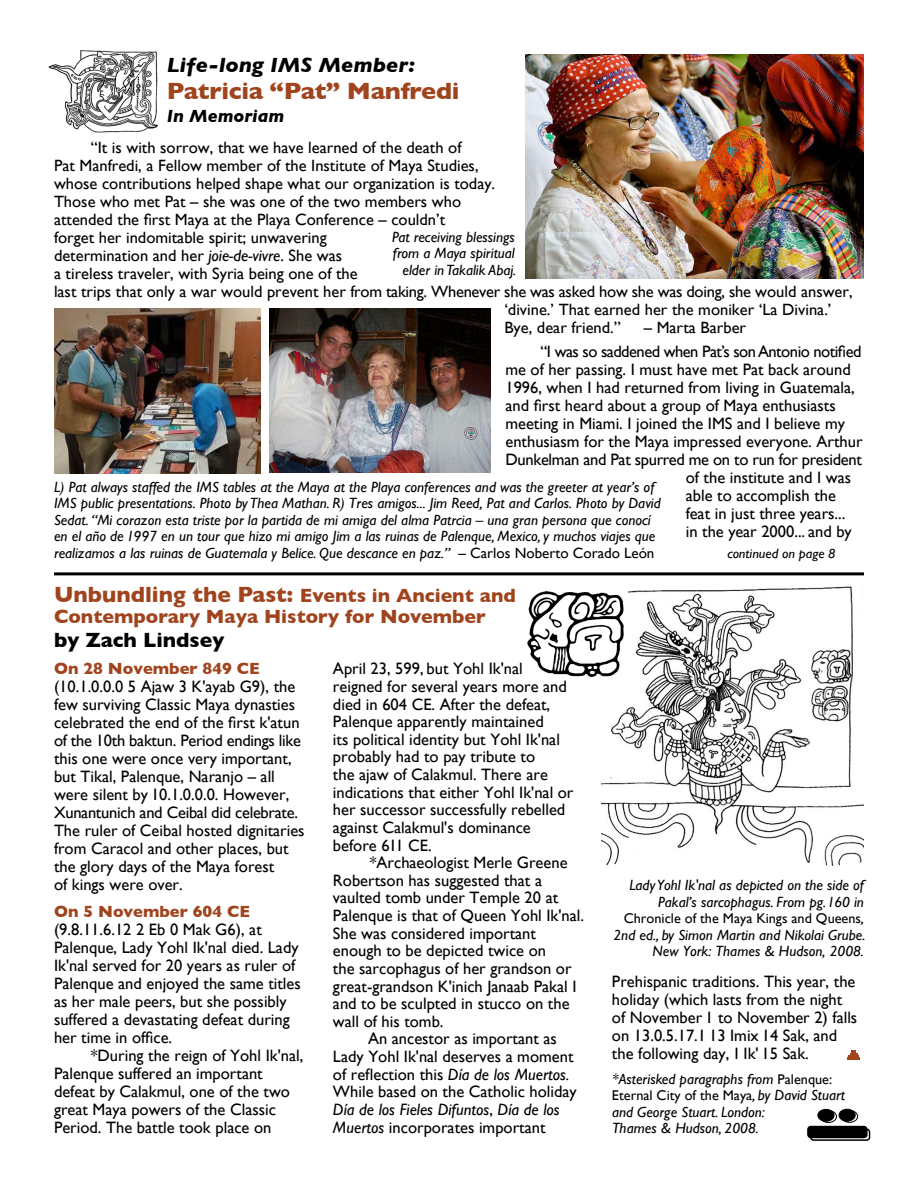
<style>
.page{position:relative;width:918px;height:1188px;background:#fff}
.page>*{position:absolute;margin:0;border:0;box-sizing:border-box;transform-origin:0 0}
.t1{font:700 24px "Gill Sans";letter-spacing:-.015em;color:#a0441e;scale:1.05 1}
.t2{font:700 22.5px "Gill Sans";color:#a0441e}
.t3{font:italic 700 21px "Gill Sans";color:#000;scale:1.05 1}
.t4{font:700 21px "Gill Sans";color:#000}
.t5{font:700 19.5px "Gill Sans";color:#a0441e}
.t6{font:italic 700 18px "Gill Sans";color:#000}
.t7{font:16.5px/18px "Gill Sans";color:#000}
.t8{font:16.5px "Gill Sans";letter-spacing:-.02em;color:#000}
.t9{font:16.5px "Gill Sans";letter-spacing:-.03em;color:#000}
.t10{font:700 16.5px "Gill Sans";color:#a0441e}
.t11{font:italic 16.5px "Gill Sans";color:#000}
.t12{font:16.35px "Gill Sans";color:#000}
.t13{font:italic 14.85px/16.5px "Gill Sans";color:#000;text-align:right}
.t14{font:14.1px "Gill Sans";color:#000}
.t15{font:italic 13.5px "Gill Sans";color:#000;scale:1.05 1}
.s1{font-style:italic}
.s2{font-style:normal}
.s3{font-size:19.5px}
.s4{font-style:italic;font-size:14.85px}
.s5{font-style:normal;font-size:14.1px}
</style>
<div class="page">
<img style="left:602px;top:586px;width:262px;height:281px">
<img style="left:527px;top:587px;width:100px;height:94px">
<div style="left:810px;top:1128px;width:60px;height:13px;border:2px solid #000;border-radius:3px"></div>
<div style="left:808px;top:1127px;width:59px;height:10px;background:#000;border-radius:3px"></div>
<div style="left:807px;top:1126px;width:61px;height:12px;border:2px solid #000;border-radius:3px"></div>
<div style="left:820px;top:1110px;width:17px;height:13px;border:1px solid #000;border-radius:50%"></div>
<div style="left:818px;top:1109px;width:16px;height:12px;background:#000;border-radius:50%"></div>
<div style="left:818px;top:1109px;width:16px;height:13px;border:1px solid #000;border-radius:50%"></div>
<div style="left:841px;top:1110px;width:17px;height:13px;border:1px solid #000;border-radius:50%"></div>
<div style="left:839px;top:1109px;width:16px;height:12px;background:#000;border-radius:50%"></div>
<div style="left:839px;top:1109px;width:17px;height:13px;border:1px solid #000;border-radius:50%"></div>
<hr style="left:54px;top:572px;width:810px;height:3px;background:#000">
<img style="left:526px;top:54px;width:338px;height:225px">
<img style="left:54px;top:309px;width:207px;height:164px">
<img style="left:48px;top:50px;width:110px;height:82px">
<svg style="left:847px;top:1050px;width:13px;height:10px"></svg>
<img style="left:269px;top:309px;width:221px;height:164px">
<p class="t3" style="left:167px;top:53px;width:238px">Life-long IMS Member:</p>
<p class="t6" style="left:167px;top:106px;width:119px">In Memoriam</p>
<h1 class="t1" style="left:167px;top:72px;width:280px">Patricia “Pat” Manfredi</h1>
<p class="t12" style="left:91px;top:138px;width:372px">“It is with sorrow, that we have learned of the death of</p>
<p class="t12" style="left:54px;top:156px;width:426px">Pat Manfredi, a Fellow member of the Institute of Maya Studies,</p>
<p class="t12" style="left:54px;top:174px;width:443px">whose contributions helped shape what our organization is today.</p>
<p class="t12" style="left:54px;top:192px;width:409px">Those who met Pat – she was one of the two members who</p>
<p class="t12" style="left:54px;top:210px;width:393px">attended the first Maya at the Playa Conference – couldn’t</p>
<p class="t12" style="left:54px;top:228px;width:274px">forget her indomitable spirit; unwavering</p>
<p class="t12" style="left:54px;top:246px;width:290px">determination and her <span class="s1">joie-de-vivre</span>. She was</p>
<p class="t12" style="left:54px;top:264px;width:305px">a tireless traveler, with Syria being one of the</p>
<p class="t12" style="left:54px;top:282px;width:800px">last trips that only a war would prevent her from taking. Whenever she was asked how she was doing, she would answer,</p>
<p class="t12" style="left:504px;top:300px;width:329px">‘divine.’ That earned her the moniker ‘La Divina.’</p>
<p class="t12" style="left:504px;top:318px;width:118px">Bye, dear friend.”</p>
<p class="t12" style="left:644px;top:318px;width:104px">– Marta Barber</p>
<p class="t13" style="left:392px;top:229px;width:126px">Pat receiving blessings from a Maya spiritual elder in Takalik Abaj.</p>
<p class="t9" style="left:540px;top:342px;width:323px">“I was so saddened when Pat’s son Antonio notified</p>
<p class="t7" style="left:505px;top:360px;width:347px">me of her passing. I must have met Pat back around</p>
<p class="t7" style="left:505px;top:378px;width:351px">1996, when I had returned from living in Guatemala,</p>
<p class="t7" style="left:505px;top:396px;width:332px">and first heard about a group of Maya enthusiasts</p>
<p class="t7" style="left:505px;top:414px;width:341px">meeting in Miami. I joined the IMS and I believe my</p>
<p class="t7" style="left:505px;top:432px;width:359px">enthusiasm for the Maya impressed everyone. Arthur</p>
<p class="t8" style="left:505px;top:450px;width:358px">Dunkelman and Pat spurred me on to run for president</p>
<p class="t7" style="left:686px;top:468px;width:167px">of the institute and I was</p>
<p class="t7" style="left:686px;top:486px;width:152px">able to accomplish the</p>
<p class="t7" style="left:686px;top:504px;width:161px">feat in just three years...</p>
<p class="t7" style="left:686px;top:522px;width:168px">in the year 2000... and by</p>
<p class="t15" style="left:727px;top:546px;width:105px">continued on page 8</p>
<p class="t13" style="left:54px;top:479px;width:608px;text-align:left">L) Pat always staffed the IMS tables at the Maya at the Playa conferences and was the greeter at year’s of IMS public presentations. Photo by Thea Mathan. R) Tres amigos... Jim Reed, Pat and Carlos. Photo by David Sedat. “Mi corazon esta triste por la partida de mi amiga del alma Patrcia – una gran persona que conocí en el año de 1997 en un tour que hizo mi amigo Jim a las ruinas de Palenque, Mexico, y muchos viajes que realizamos a las ruinas de Guatemala y Belice. Que descance en paz.” <span class="s2">– Carlos Noberto Corado León</span></p>
<h2 class="t2" style="left:54px;top:576px;width:463px">Unbundling the Past: <span class="s3">Events in Ancient and</span></h2>
<p class="t5" style="left:54px;top:601px;width:433px">Contemporary Maya History for November</p>
<p class="t4" style="left:54px;top:623px;width:172px">by Zach Lindsey</p>
<p class="t10" style="left:54px;top:656px;width:207px">On 28 November 849 CE</p>
<p class="t7" style="left:54px;top:678px;width:252px">(10.1.0.0.0 5 Ajaw 3 K'ayab G9), the few surviving Classic Maya dynasties celebrated the end of the first k'atun of the 10th baktun. Period endings like this one were once very important, but Tikal, Palenque, Naranjo – all were silent by 10.1.0.0.0. However, Xunantunich and Ceibal did celebrate.<br>The ruler of Ceibal hosted dignitaries from Caracol and other places, but the glory days of the Maya forest<br>of kings were over.</p>
<p class="t10" style="left:54px;top:899px;width:198px">On 5 November 604 CE</p>
<p class="t7" style="left:54px;top:921px;width:248px">(9.8.11.6.12 2 Eb 0 Mak G6), at Palenque, Lady Yohl Ik'nal died. Lady Ik'nal served for 20 years as ruler of Palenque and enjoyed the same titles as her male peers, but she possibly suffered a devastating defeat during her time in office.</p>
<p class="t7" style="left:54px;top:1047px;width:251px;text-indent:37px">*During the reign of Yohl Ik'nal,<br>Palenque suffered an important defeat by Calakmul, one of the two great Maya powers of the Classic<br>Period. The battle took place on</p>
<p class="t7" style="left:333px;top:660px;width:242px;line-height:17.5px">April 23, 599, but Yohl Ik'nal reigned for several years more and died in 604 CE. After the defeat,<br>Palenque apparently maintained<br>its political identity but Yohl Ik'nal probably had to pay tribute to<br>the ajaw of Calakmul. There are indications that either Yohl Ik'nal or her successor successfully rebelled against Calakmul's dominance before 611 CE.</p>
<p class="t7" style="left:370px;top:853px;width:199px">*Archaeologist Merle Greene</p>
<p class="t7" style="left:333px;top:871px;width:211px">Robertson has suggested that a</p>
<p class="t7" style="left:333px;top:889px;width:227px">vaulted tomb under Temple 20 at</p>
<p class="t7" style="left:333px;top:906px;width:253px">Palenque is that of Queen Yohl Ik'nal.</p>
<p class="t7" style="left:333px;top:924px;width:204px">She was considered important</p>
<p class="t7" style="left:333px;top:942px;width:215px">enough to be depicted twice on</p>
<p class="t7" style="left:333px;top:959px;width:240px">the sarcophagus of her grandson or</p>
<p class="t7" style="left:333px;top:977px;width:245px">great-grandson K'inich Janaab Pakal I</p>
<p class="t7" style="left:333px;top:994px;width:238px">and to be sculpted in stucco on the</p>
<p class="t7" style="left:333px;top:1012px;width:112px">wall of his tomb.</p>
<p class="t7" style="left:368px;top:1030px;width:190px">An ancestor as important as</p>
<p class="t7" style="left:333px;top:1047px;width:242px">Lady Yohl Ik'nal deserves a moment</p>
<p class="t7" style="left:333px;top:1065px;width:238px">of reflection this <span class="s1">Día de los Muertos.</span></p>
<p class="t7" style="left:333px;top:1083px;width:245px">While based on the Catholic holiday</p>
<p class="t11" style="left:333px;top:1100px;width:228px">Día de los Fieles Difuntos<span class="s2">,</span> Día de los</p>
<p class="t7" style="left:333px;top:1118px;width:214px"><span class="s1">Muertos</span> incorporates important</p>
<p class="t13" style="left:629px;top:877px;width:236px">Lady Yohl Ik'nal as depicted on the side of<br>Pakal’s sarcophagus. From pg. 160 in</p>
<p class="t14" style="left:624px;top:910px;width:242px">Chronicle of the Maya Kings and Queens<span class="s4">,</span></p>
<p class="t13" style="left:613px;top:926px;width:253px">2nd ed., by Simon Martin and Nikolai Grube.<br>New York: Thames &amp; Hudson, 2008.</p>
<p class="t7" style="left:612px;top:973px;width:247px">Prehispanic traditions. This year, the holiday (which lasts from the night of November 1 to November 2) falls on 13.0.5.17.1 13 Imix 14 Sak, and the following day, 1 Ik' 15 Sak.</p>
<p class="t13" style="left:612px;top:1071px;width:222px">*Asterisked paragraphs from <span class="s5">Palenque:</span></p>
<p class="t14" style="left:612px;top:1087px;width:235px">Eternal City of the Maya<span class="s4">, by David Stuart</span></p>
<p class="t13" style="left:612px;top:1104px;width:154px;text-align:left">and George Stuart. London:<br>Thames &amp; Hudson, 2008.</p>
</div>
